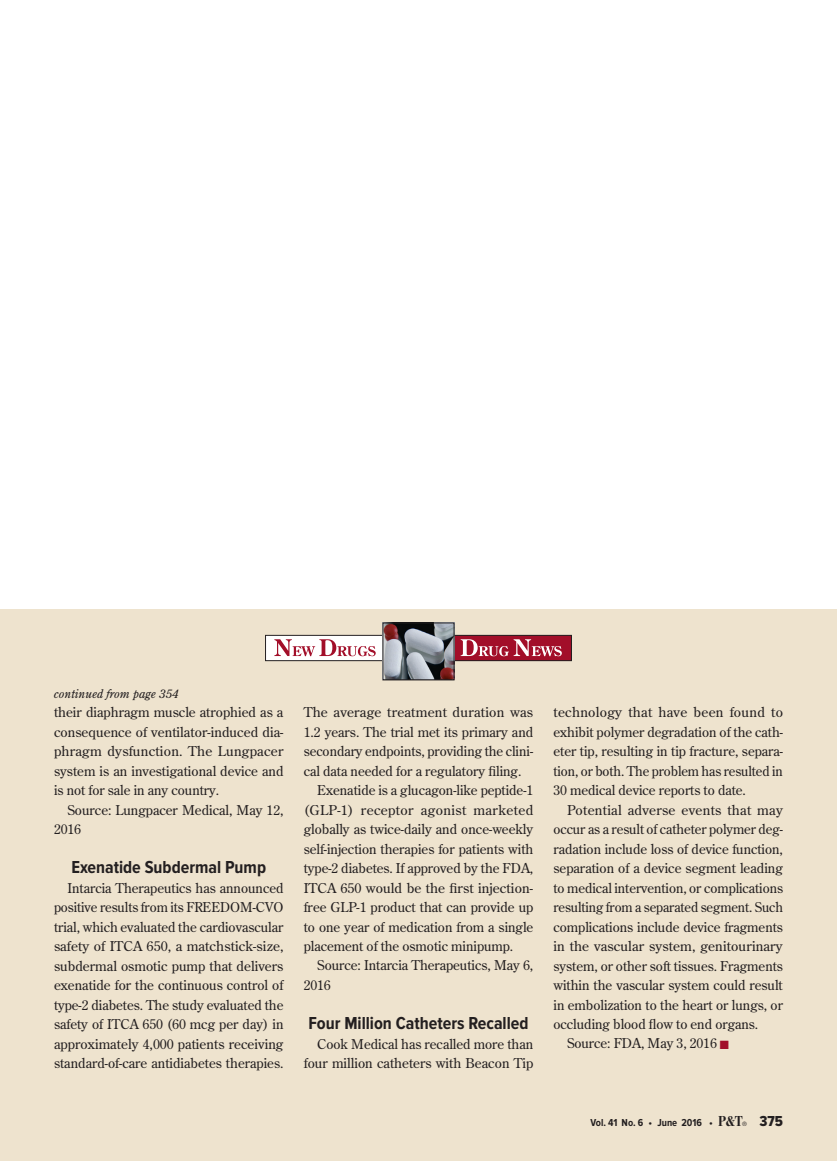
<style>
.page{position:relative;width:837px;height:1161px;background:#fff}
.page>*{position:absolute;margin:0;border:0;box-sizing:border-box;transform-origin:0 0}
.t1{font:700 18px "Proxima Nova Cond";color:#231f20}
.t2{font:15px "Proxima Nova Cond Extrabld";color:#231f20}
.t3{font:13.5px/19.5px "Century Old Style";color:#231f20;text-align:justify}
.t4{font:13.5px "Century Old Style";letter-spacing:.025em;color:#231f20}
.t5{font:italic 12px "Century Old Style";color:#231f20}
.t6{font:700 10.5px "Proxima Nova Cond";color:#231f20}
.t7{font:300 6px "Trade Gothic";color:#231f20}
.s1{color:#a20e29}
.s2{font-family:"Bodoni";font-size:15px}
</style>
<div class="page">
<div style="left:0;top:609px;width:837px;height:552px;background:#eee3ce"></div>
<div style="left:266px;top:635px;width:119px;height:26px;background:#fff"></div>
<div style="left:265px;top:635px;width:121px;height:26px;border:1px solid #231f20"></div>
<svg style="left:274px;top:639px;width:102px;height:17px"></svg>
<div style="left:452px;top:635px;width:119px;height:26px;background:#a20e29"></div>
<div style="left:451px;top:635px;width:121px;height:26px;border:1px solid #231f20"></div>
<svg style="left:461px;top:639px;width:101px;height:17px"></svg>
<img style="left:385px;top:625px;width:67px;height:53px">
<div style="left:383px;top:623px;width:71px;height:57px;border:1px solid #231f20"></div>
<p class="t5" style="left:54px;top:686px;width:126px">continued from page 354</p>
<p class="t3" style="left:54px;top:702px;width:231px">their diaphragm muscle atrophied as a consequence of ventilator-induced dia&shy;phragm dysfunction. The Lungpacer system is an investigational device and is not for sale in any country.</p>
<p class="t3" style="left:54px;top:799px;width:231px;text-indent:14px">Source: Lungpacer Medical, May 12,<br>2016</p>
<h1 class="t1" style="left:71px;top:857px;width:196px">Exenatide Subdermal Pump</h1>
<p class="t3" style="left:54px;top:877px;width:231px;text-indent:14px">Intarcia Therapeutics has announced positive results from its FREEDOM-CVO trial, which evaluated the cardiovascular safety of ITCA 650, a matchstick-size, subdermal osmotic pump that delivers exenatide for the continuous control of type-2 diabetes. The study evaluated the safety of ITCA 650 (60 mcg per day) in approximately 4,000 patients receiving standard-of-care antidiabetes therapies.</p>
<p class="t3" style="left:304px;top:702px;width:231px">The average treatment duration was</p>
<p class="t3" style="left:304px;top:721px;width:231px">1.2 years. The trial met its primary and</p>
<p class="t3" style="left:304px;top:741px;width:231px">secondary endpoints, providing the clini-</p>
<p class="t3" style="left:304px;top:760px;width:219px">cal data needed for a regulatory filing.</p>
<p class="t3" style="left:317px;top:780px;width:218px">Exenatide is a glucagon-like peptide-1</p>
<p class="t4" style="left:304px;top:801px;width:231px">(GLP-1) receptor agonist marketed</p>
<p class="t3" style="left:304px;top:819px;width:231px">globally as twice-daily and once-weekly</p>
<p class="t3" style="left:304px;top:838px;width:231px">self-injection therapies for patients with</p>
<p class="t3" style="left:304px;top:858px;width:231px">type-2 diabetes. If approved by the FDA,</p>
<p class="t3" style="left:304px;top:877px;width:231px">ITCA 650 would be the first injection-</p>
<p class="t3" style="left:304px;top:897px;width:231px">free GLP-1 product that can provide up</p>
<p class="t3" style="left:304px;top:916px;width:231px">to one year of medication from a single</p>
<p class="t3" style="left:304px;top:936px;width:211px">placement of the osmotic minipump.</p>
<p class="t3" style="left:317px;top:955px;width:218px">Source: Intarcia Therapeutics, May 6,</p>
<p class="t3" style="left:304px;top:975px;width:28px">2016</p>
<h1 class="t1" style="left:308px;top:1013px;width:222px">Four Million Catheters Recalled</h1>
<p class="t3" style="left:304px;top:1033px;width:231px;text-align:right">Cook Medical has recalled more than four million catheters with Beacon Tip</p>
<p class="t3" style="left:554px;top:702px;width:231px">technology that have been found to exhibit polymer degradation of the cath&shy;eter tip, resulting in tip fracture, separa&shy;tion, or both. The problem has resulted in 30 medical device reports to date.</p>
<p class="t3" style="left:567px;top:799px;width:218px">Potential adverse events that may</p>
<p class="t3" style="left:554px;top:819px;width:231px">occur as a result of catheter polymer deg-</p>
<p class="t3" style="left:554px;top:838px;width:231px">radation include loss of device function,</p>
<p class="t3" style="left:554px;top:858px;width:231px">separation of a device segment leading</p>
<p class="t3" style="left:554px;top:877px;width:231px">to medical intervention, or complications</p>
<p class="t3" style="left:554px;top:897px;width:231px">resulting from a separated segment. Such</p>
<p class="t3" style="left:554px;top:916px;width:231px">complications include device fragments</p>
<p class="t3" style="left:554px;top:936px;width:231px">in the vascular system, genitourinary</p>
<p class="t3" style="left:554px;top:955px;width:231px">system, or other soft tissues. Fragments</p>
<p class="t3" style="left:554px;top:975px;width:231px">within the vascular system could result</p>
<p class="t3" style="left:554px;top:994px;width:231px">in embolization to the heart or lungs, or</p>
<p class="t3" style="left:554px;top:1014px;width:206px">occluding blood flow to end organs.</p>
<p class="t3" style="left:567px;top:1033px;width:164px">Source: FDA, May 3, 2016 <span class="s1">■</span></p>
<p class="t6" style="left:591px;top:1116px;width:154px">Vol. 41 No. 6 • June 2016 • <span class="s2">P&amp;T</span></p>
<p class="t7" style="left:742px;top:1120px;width:6px">®</p>
<p class="t2" style="left:760px;top:1112px;width:25px">375</p>
</div>
